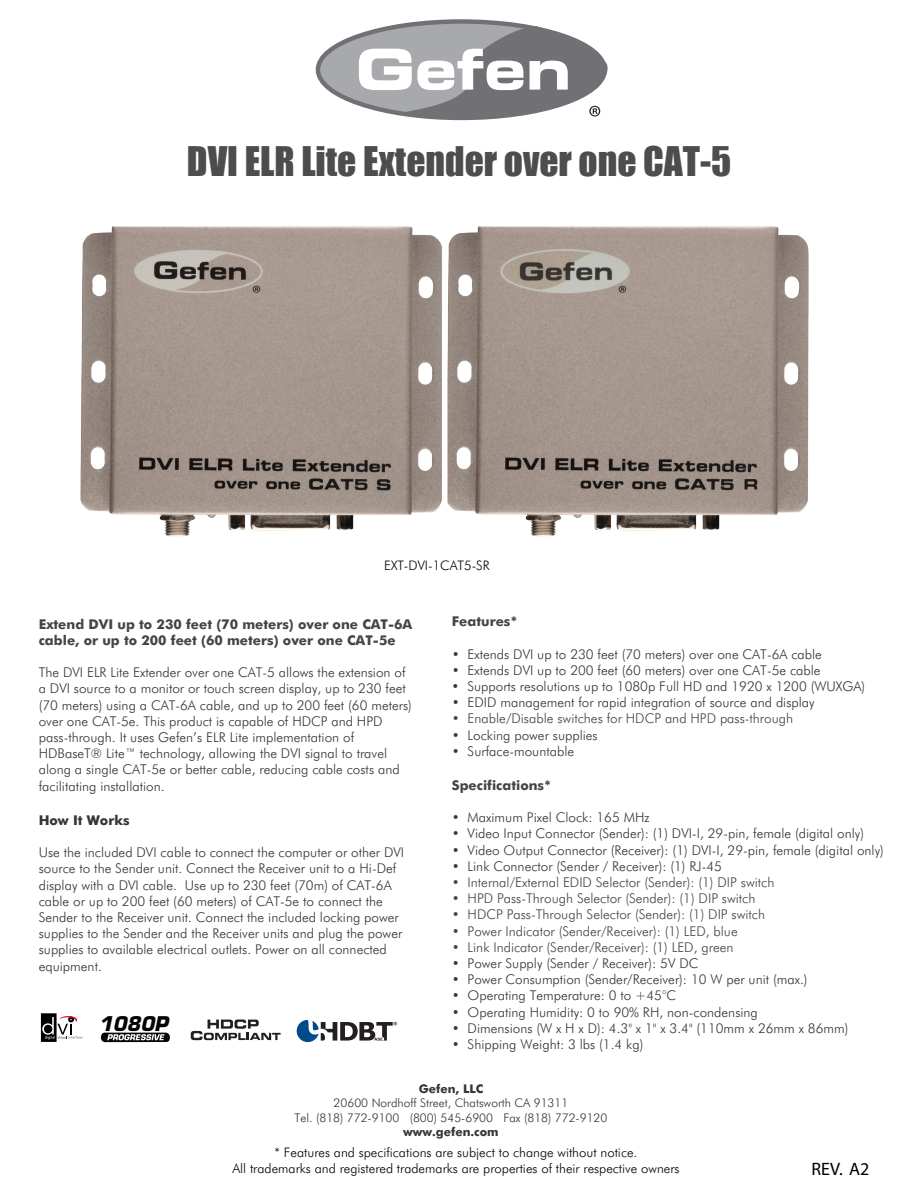
<style>
.page{position:relative;width:918px;height:1188px;background:#fff}
.page>*{position:absolute;margin:0;border:0;box-sizing:border-box;transform-origin:0 0}
.t1{font:37.5px "Impact";color:#4d4d4f}
.t2{font:italic 700 19.8px "Eurostile";color:#040503}
.t3{font:18px "Myriad";color:#000}
.t4{font:300 13.5px/16.2px "Futura BT";color:#343535}
.t5{font:300 13.5px "Futura BT";color:#444445}
.t6{font:700 13.5px/16.2px "Futura BT";color:#444445}
.t7{font:700 13.5px "Futura BT";color:#343535}
.t8{font:300 13.2px/15.8px "Futura BT";color:#050505;text-align:center}
.t9{font:300 12px/14.4px "Futura BT";color:#343535;text-align:center}
.t10{font:700 12px "Futura BT";color:#343535}
.t11{font:10.5px "Myriad Pro";color:#231f20}
</style>
<div class="page">
<svg style="left:317px;top:21px;width:287px;height:97px;background:#999a9e"></svg>
<svg style="left:359px;top:26px;width:249px;height:94px"></svg>
<svg style="left:191px;top:1019px;width:90px;height:21px"></svg>
<svg style="left:297px;top:1020px;width:96px;height:22px"></svg>
<img style="left:80px;top:226px;width:729px;height:311px">
<svg style="left:101px;top:1033px;width:69px;height:9px"></svg>
<svg style="left:41px;top:1013px;width:41px;height:29px"></svg>
<h1 class="t1" style="left:187px;top:132px;width:546px">DVI ELR Lite Extender over one CAT-5</h1>
<p class="t8" style="left:384px;top:557px;width:107px">EXT-DVI-1CAT5-SR</p>
<p class="t6" style="left:39px;top:616px;width:375px">Extend DVI up to 230 feet (70 meters) over one CAT-6A cable, or up to 200 feet (60 meters) over one CAT-5e</p>
<p class="t4" style="left:39px;top:664px;width:375px">The DVI ELR Lite Extender over one CAT-5 allows the extension of a DVI source to a monitor or touch screen display, up to 230 feet (70 meters) using a CAT-6A cable, and up to 200 feet (60 meters) over one CAT-5e. This product is capable of HDCP and HPD pass-through. It uses Gefen’s ELR Lite implementation of HDBaseT® Lite™ technology, allowing the DVI signal to travel along a single CAT-5e or better cable, reducing cable costs and facilitating installation.</p>
<p class="t7" style="left:39px;top:812px;width:92px">How It Works</p>
<p class="t4" style="left:39px;top:844px;width:367px">Use the included DVI cable to connect the computer or other DVI source to the Sender unit. Connect the Receiver unit to a Hi-Def display with a DVI cable. Use up to 230 feet (70m) of CAT-6A cable or up to 200 feet (60 meters) of CAT-5e to connect the Sender to the Receiver unit. Connect the included locking power supplies to the Sender and the Receiver units and plug the power supplies to available electrical outlets. Power on all connected equipment.</p>
<h2 class="t2" style="left:99px;top:1012px;width:70px">1080P</h2>
<p class="t11" style="left:393px;top:1019px;width:6px">®</p>
<p class="t6" style="left:452px;top:613px;width:67px">Features*</p>
<p class="t4" style="left:452px;top:645px;width:372px">• Extends DVI up to 230 feet (70 meters) over one CAT-6A cable</p>
<p class="t4" style="left:452px;top:662px;width:370px">• Extends DVI up to 200 feet (60 meters) over one CAT-5e cable</p>
<p class="t4" style="left:452px;top:678px;width:415px">• Supports resolutions up to 1080p Full HD and 1920 x 1200 (WUXGA)</p>
<p class="t4" style="left:452px;top:694px;width:364px">• EDID management for rapid integration of source and display</p>
<p class="t5" style="left:452px;top:710px;width:343px">• Enable/Disable switches for HDCP and HPD pass-through</p>
<p class="t4" style="left:452px;top:726px;width:147px">• Locking power supplies</p>
<p class="t4" style="left:452px;top:743px;width:124px">• Surface-mountable</p>
<p class="t6" style="left:452px;top:777px;width:101px">Specifications*</p>
<p class="t4" style="left:452px;top:809px;width:199px">• Maximum Pixel Clock: 165 MHz</p>
<p class="t4" style="left:452px;top:825px;width:414px">• Video Input Connector (Sender): (1) DVI-I, 29-pin, female (digital only)</p>
<p class="t4" style="left:452px;top:842px;width:433px">• Video Output Connector (Receiver): (1) DVI-I, 29-pin, female (digital only)</p>
<p class="t4" style="left:452px;top:858px;width:272px">• Link Connector (Sender / Receiver): (1) RJ-45</p>
<p class="t5" style="left:452px;top:874px;width:324px">• Internal/External EDID Selector (Sender): (1) DIP switch</p>
<p class="t5" style="left:452px;top:890px;width:305px">• HPD Pass-Through Selector (Sender): (1) DIP switch</p>
<p class="t5" style="left:452px;top:906px;width:315px">• HDCP Pass-Through Selector (Sender): (1) DIP switch</p>
<p class="t5" style="left:452px;top:923px;width:287px">• Power Indicator (Sender/Receiver): (1) LED, blue</p>
<p class="t5" style="left:452px;top:939px;width:283px">• Link Indicator (Sender/Receiver): (1) LED, green</p>
<p class="t4" style="left:452px;top:955px;width:248px">• Power Supply (Sender / Receiver): 5V DC</p>
<p class="t4" style="left:452px;top:971px;width:357px">• Power Consumption (Sender/Receiver): 10 W per unit (max.)</p>
<p class="t4" style="left:452px;top:987px;width:226px">• Operating Temperature: 0 to +45°C</p>
<p class="t4" style="left:452px;top:1004px;width:308px">• Operating Humidity: 0 to 90% RH, non-condensing</p>
<p class="t4" style="left:452px;top:1020px;width:398px">• Dimensions (W x H x D): 4.3" x 1" x 3.4" (110mm x 26mm x 86mm)</p>
<p class="t4" style="left:452px;top:1036px;width:193px">• Shipping Weight: 3 lbs (1.4 kg)</p>
<p class="t10" style="left:419px;top:1081px;width:66px">Gefen, LLC</p>
<p class="t9" style="left:295px;top:1096px;width:314px">20600 Nordhoff Street, Chatsworth CA 91311<br>Tel. (818) 772-9100 (800) 545-6900 Fax (818) 772-9120</p>
<p class="t10" style="left:403px;top:1125px;width:97px">www.gefen.com</p>
<p class="t8" style="left:232px;top:1145px;width:449px">* Features and specifications are subject to change without notice.<br>All trademarks and registered trademarks are properties of their respective owners</p>
<h3 class="t3" style="left:812px;top:1160px;width:59px">REV. A2</h3>
</div>
